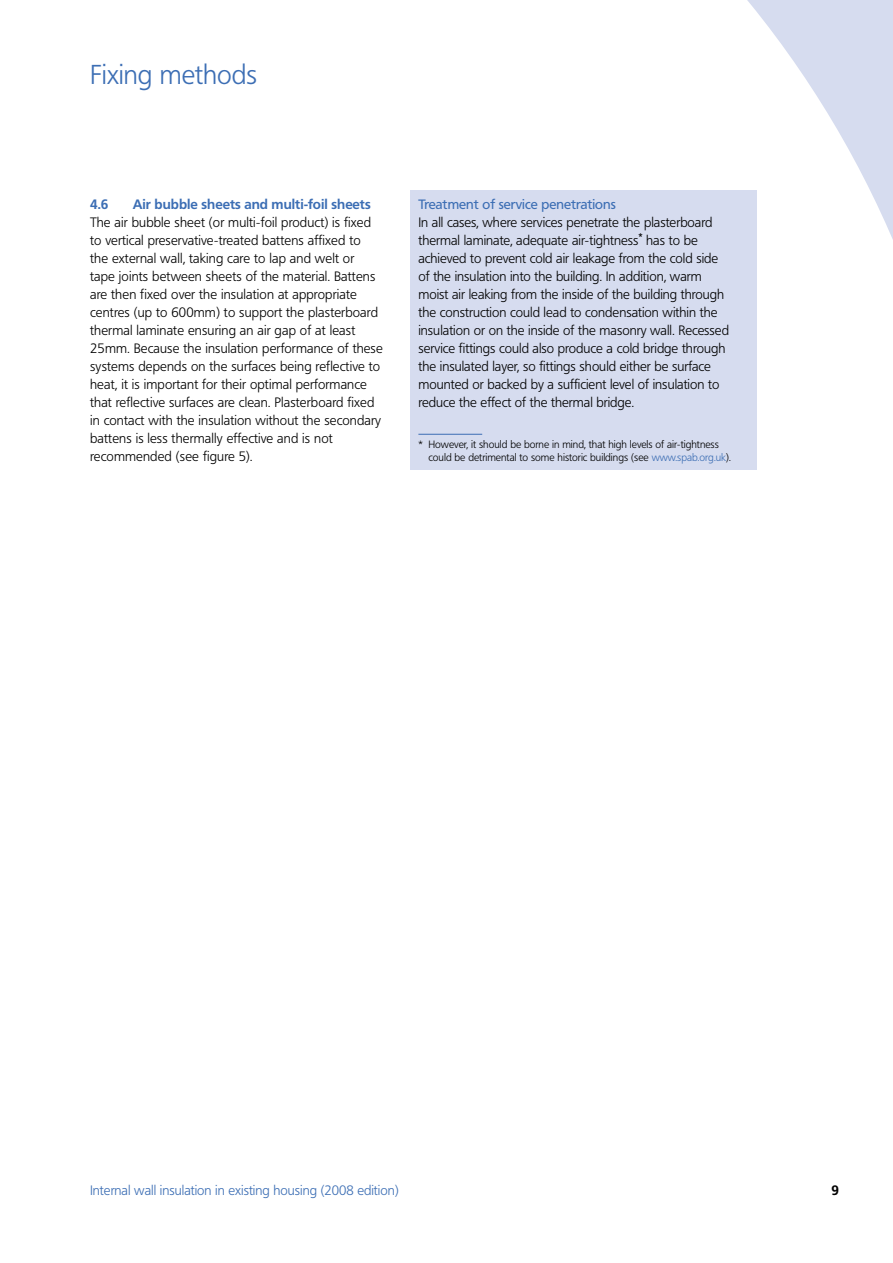
<style>
.page{position:relative;width:893px;height:1263px;background:#fff}
.page>*{position:absolute;margin:0;border:0;box-sizing:border-box;transform-origin:0 0}
.t1{font:300 27px "Frutiger BQ";color:#3c6eb4}
.t2{font:300 13.5px/18px "Frutiger BQ";color:#000}
.t3{font:300 13.5px "Frutiger BQ";color:#3c6eb4}
.t4{font:700 13.5px "Frutiger BQ";color:#3c6eb4}
.t5{font:13.5px "Frutiger BQ";color:#3c6eb4}
.t6{font:700 13.5px "Frutiger BQ";color:#000}
.t7{font:300 10.5px/13.5px "Frutiger BQ";color:#000}
.s1{color:#3c6eb4}
</style>
<div class="page">
<svg style="left:747px;top:0;width:146px;height:271px"></svg>
<div style="left:410px;top:190px;width:346px;height:280px;background:#d6dcef"></div>
<hr style="left:418px;top:434px;width:64px;height:1px;background:#3c6eb4">
<h1 class="t1" style="left:90px;top:59px;width:169px">Fixing methods</h1>
<p class="t4" style="left:90px;top:196px;width:20px">4.6</p>
<p class="t4" style="left:133px;top:196px;width:239px">Air bubble sheets and multi-foil sheets</p>
<p class="t2" style="left:90px;top:213px;width:294px">The air bubble sheet (or multi-foil product) is fixed to vertical preservative-treated battens affixed to<br>the external wall, taking care to lap and welt or<br>tape joints between sheets of the material. Battens are then fixed over the insulation at appropriate centres (up to 600mm) to support the plasterboard thermal laminate ensuring an air gap of at least 25mm. Because the insulation performance of these systems depends on the surfaces being reflective to heat, it is important for their optimal performance that reflective surfaces are clean. Plasterboard fixed in contact with the insulation without the secondary battens is less thermally effective and is not recommended (see figure 5).</p>
<p class="t5" style="left:418px;top:196px;width:199px">Treatment of service penetrations</p>
<p class="t2" style="left:418px;top:213px;width:312px">In all cases, where services penetrate the plasterboard thermal laminate, adequate air-tightness<sup>*</sup> has to be achieved to prevent cold air leakage from the cold side of the insulation into the building. In addition, warm moist air leaking from the inside of the building through the construction could lead to condensation within the insulation or on the inside of the masonry wall. Recessed service fittings could also produce a cold bridge through the insulated layer, so fittings should either be surface mounted or backed by a sufficient level of insulation to reduce the effect of the thermal bridge.</p>
<p class="t7" style="left:428px;top:437px;width:304px;text-indent:-10px">* However, it should be borne in mind, that high levels of air-tightness could be detrimental to some historic buildings (see <span class="s1">www.spab.org.uk</span>).</p>
<p class="t3" style="left:90px;top:1182px;width:310px">Internal wall insulation in existing housing (2008 edition)</p>
<p class="t6" style="left:831px;top:1182px;width:9px">9</p>
</div>
